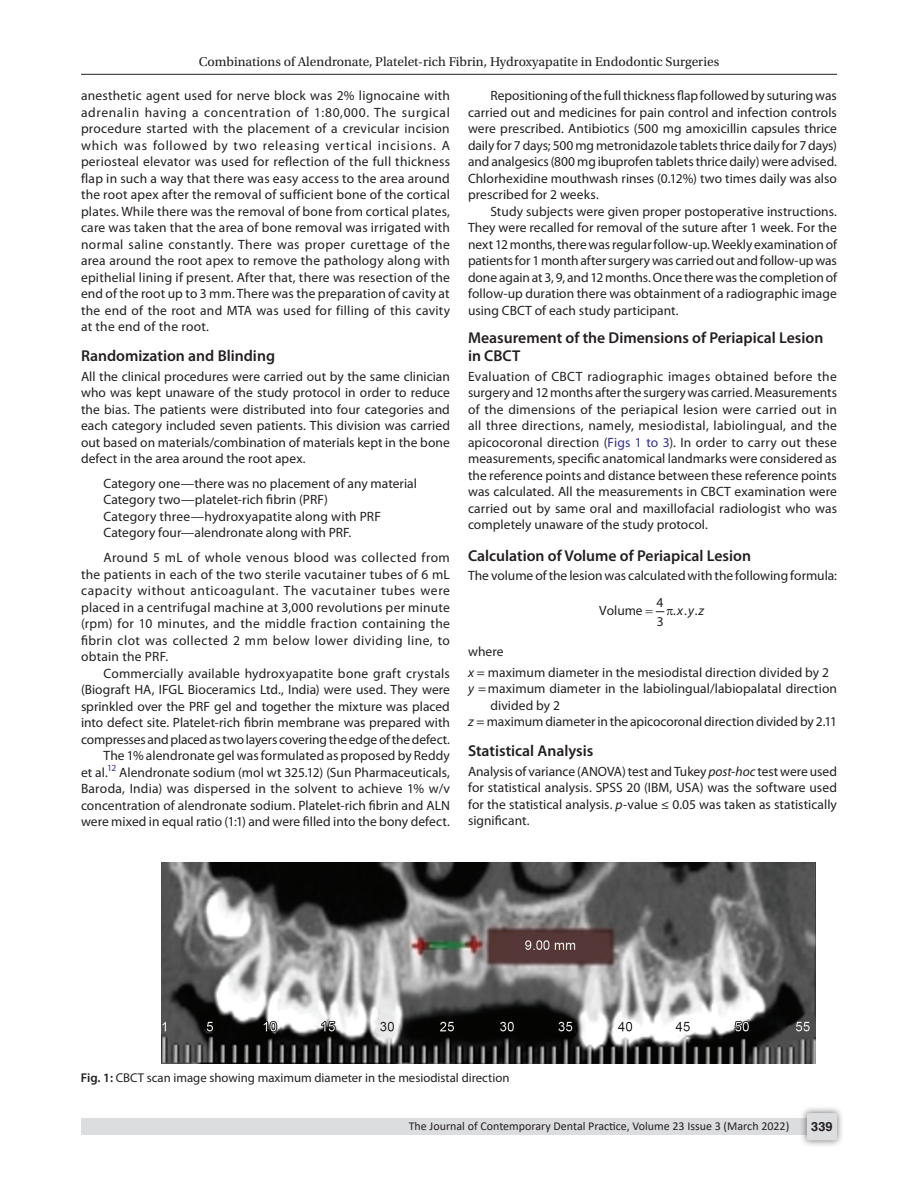
<style>
.page{position:relative;width:918px;height:1188px;background:#fff}
.page>*{position:absolute;margin:0;border:0;box-sizing:border-box;transform-origin:0 0}
.Head-2{font:600 15.75px/18px "Myriad Pro";color:#231f20}
.Para-NoIndent{font:13.5px/16.5px "Myriad Pro";letter-spacing:.005em;color:#231f20;text-align:justify}
.Para-Indent{font:13.5px/16.5px "Myriad Pro";letter-spacing:.005em;color:#231f20;text-align:justify}
.List-Numbered{font:13.5px/16.5px "Myriad Pro";color:#231f20}
.t1{font:13.5px "Utopia Std";color:#231f20}
.List-Unnumbered{font:13.5px "Myriad Pro";letter-spacing:.01em;color:#231f20}
.List-Unnumbered-firs{font:13.5px "Myriad Pro";letter-spacing:.005em;color:#231f20}
.List-Unnumbered-last{font:13.5px "Myriad Pro";letter-spacing:.005em;color:#231f20}
.t2{font:italic 13.5px "Myriad Pro";color:#231f20}
.FigCaption{font:12.75px "Myriad Pro";color:#231f20}
.t3{font:700 12.75px "Helvetica LT Std";color:#231f20}
.t4{font:12px "Calibri";color:#231f20}
.s1{color:#2e3092}
.s2{font-style:italic}
.s3{font-weight:600}
</style>
<div class="page">
<hr style="left:81px;top:74px;width:756px;height:1px;background:#231f20">
<div style="left:81px;top:1119px;width:756px;height:16px;background:#dcdddf"></div>
<div style="left:800px;top:1106px;width:44px;height:41px;background:#231f20;opacity:.61"></div>
<div style="left:807px;top:1113px;width:30px;height:27px;background:#dcdddf;border-radius:2px"></div>
<img style="left:162px;top:862px;width:653px;height:202px">
<svg style="left:655px;top:611px;width:10px;height:2px"></svg>
<p class="t1" style="left:199px;top:55px;width:522px">Combinations of Alendronate, Platelet-rich Fibrin, Hydroxyapatite in Endodontic Surgeries</p>
<p class="Para-NoIndent" style="left:81px;top:87px;width:371px">anesthetic agent used for nerve block was 2% lignocaine with adrenalin having a concentration of 1:80,000. The surgical procedure started with the placement of a crevicular incision which was followed by two releasing vertical incisions. A periosteal elevator was used for reflection of the full thickness flap in such a way that there was easy access to the area around the root apex after the removal of sufficient bone of the cortical plates. While there was the removal of bone from cortical plates, care was taken that the area of bone removal was irrigated with normal saline constantly. There was proper curettage of the area around the root apex to remove the pathology along with epithelial lining if present. After that, there was resection of the end of the root up to 3 mm. There was the preparation of cavity at the end of the root and MTA was used for filling of this cavity at the end of the root.</p>
<p class="Head-2" style="left:81px;top:346px;width:196px">Randomization and Blinding</p>
<p class="Para-NoIndent" style="left:81px;top:368px;width:371px">All the clinical procedures were carried out by the same clinician who was kept unaware of the study protocol in order to reduce the bias. The patients were distributed into four categories and each category included seven patients. This division was carried out based on materials/combination of materials kept in the bone defect in the area around the root apex.</p>
<p class="List-Unnumbered-firs" style="left:104px;top:475px;width:315px">Category one—there was no placement of any material</p>
<p class="List-Unnumbered" style="left:104px;top:492px;width:226px">Category two—platelet-rich fibrin (PRF)</p>
<p class="List-Unnumbered" style="left:104px;top:508px;width:279px">Category three—hydroxyapatite along with PRF</p>
<p class="List-Unnumbered-last" style="left:104px;top:525px;width:249px">Category four—alendronate along with PRF.</p>
<p class="Para-Indent" style="left:81px;top:549px;width:371px;text-indent:22px">Around 5 mL of whole venous blood was collected from the patients in each of the two sterile vacutainer tubes of 6 mL capacity without anticoagulant. The vacutainer tubes were placed in a centrifugal machine at 3,000 revolutions per minute (rpm) for 10 minutes, and the middle fraction containing the fibrin clot was collected 2 mm below lower dividing line, to obtain the PRF.</p>
<p class="Para-Indent" style="left:81px;top:665px;width:371px;text-indent:22px">Commercially available hydroxyapatite bone graft crystals (Biograft HA, IFGL Bioceramics Ltd., India) were used. They were sprinkled over the PRF gel and together the mixture was placed into defect site. Platelet-rich fibrin membrane was prepared with compresses and placed as two layers covering the edge of the defect.</p>
<p class="Para-Indent" style="left:81px;top:747px;width:371px;text-indent:22px">The 1% alendronate gel was formulated as proposed by Reddy et al.<sup>12</sup> Alendronate sodium (mol wt 325.12) (Sun Pharmaceuticals, Baroda, India) was dispersed in the solvent to achieve 1% w/v concentration of alendronate sodium. Platelet-rich fibrin and ALN were mixed in equal ratio (1:1) and were filled into the bony defect.</p>
<p class="Para-Indent" style="left:468px;top:87px;width:371px;text-indent:22px">Repositioning of the full thickness flap followed by suturing was carried out and medicines for pain control and infection controls were prescribed. Antibiotics (500 mg amoxicillin capsules thrice daily for 7 days; 500 mg metronidazole tablets thrice daily for 7 days) and analgesics (800 mg ibuprofen tablets thrice daily) were advised.<br>Chlorhexidine mouthwash rinses (0.12%) two times daily was also prescribed for 2 weeks.</p>
<p class="Para-Indent" style="left:468px;top:203px;width:371px;text-indent:22px">Study subjects were given proper postoperative instructions.<br>They were recalled for removal of the suture after 1 week. For the next 12 months, there was regular follow-up. Weekly examination of patients for 1 month after surgery was carried out and follow-up was done again at 3, 9, and 12 months. Once there was the completion of follow-up duration there was obtainment of a radiographic image using CBCT of each study participant.</p>
<p class="Head-2" style="left:468px;top:328px;width:357px">Measurement of the Dimensions of Periapical Lesion in CBCT</p>
<p class="Para-NoIndent" style="left:468px;top:368px;width:371px">Evaluation of CBCT radiographic images obtained before the surgery and 12 months after the surgery was carried. Measurements of the dimensions of the periapical lesion were carried out in all three directions, namely, mesiodistal, labiolingual, and the apicocoronal direction (<span class="s1">Figs 1 to 3</span>). In order to carry out these measurements, specific anatomical landmarks were considered as the reference points and distance between these reference points was calculated. All the measurements in CBCT examination were carried out by same oral and maxillofacial radiologist who was completely unaware of the study protocol.</p>
<p class="Head-2" style="left:468px;top:546px;width:285px">Calculation of Volume of Periapical Lesion</p>
<p class="Para-NoIndent" style="left:468px;top:567px;width:370px">The volume of the lesion was calculated with the following formula:</p>
<p class="Para-NoIndent" style="left:599px;top:602px;width:45px">Volume</p>
<p class="Para-NoIndent" style="left:657px;top:592px;width:9px;line-height:18.9px">4<br>3</p>
<p class="t2" style="left:677px;top:602px;width:28px">xyz</p>
<p class="Para-NoIndent" style="left:673px;top:602px;width:26px">...</p>
<p class="Para-NoIndent" style="left:468px;top:643px;width:37px">where</p>
<p class="List-Numbered" style="left:468px;top:664px;width:362px"><span class="s2">x</span> = maximum diameter in the mesiodistal direction divided by 2</p>
<p class="List-Numbered" style="left:490px;top:680px;width:348px;text-indent:-22px"><span class="s2">y</span> = maximum diameter in the labiolingual/labiopalatal direction divided by 2</p>
<p class="List-Numbered" style="left:468px;top:713px;width:371px"><span class="s2">z</span> = maximum diameter in the apicocoronal direction divided by 2.11</p>
<p class="Head-2" style="left:468px;top:741px;width:127px">Statistical Analysis</p>
<p class="Para-NoIndent" style="left:468px;top:763px;width:371px">Analysis of variance (ANOVA) test and Tukey <span class="s2">post-hoc</span> test were used for statistical analysis. SPSS 20 (IBM, USA) was the software used for the statistical analysis. <span class="s2">p</span>-value ≤ 0.05 was taken as statistically significant.</p>
<p class="FigCaption" style="left:81px;top:1070px;width:430px"><span class="s3">Fig. 1:</span> CBCT scan image showing maximum diameter in the mesiodistal direction</p>
<p class="t4" style="left:409px;top:1117px;width:382px">The Journal of Contemporary Dental Practice, Volume 23 Issue 3 (March 2022)</p>
<p class="t3" style="left:811px;top:1119px;width:23px">339</p>
</div>
